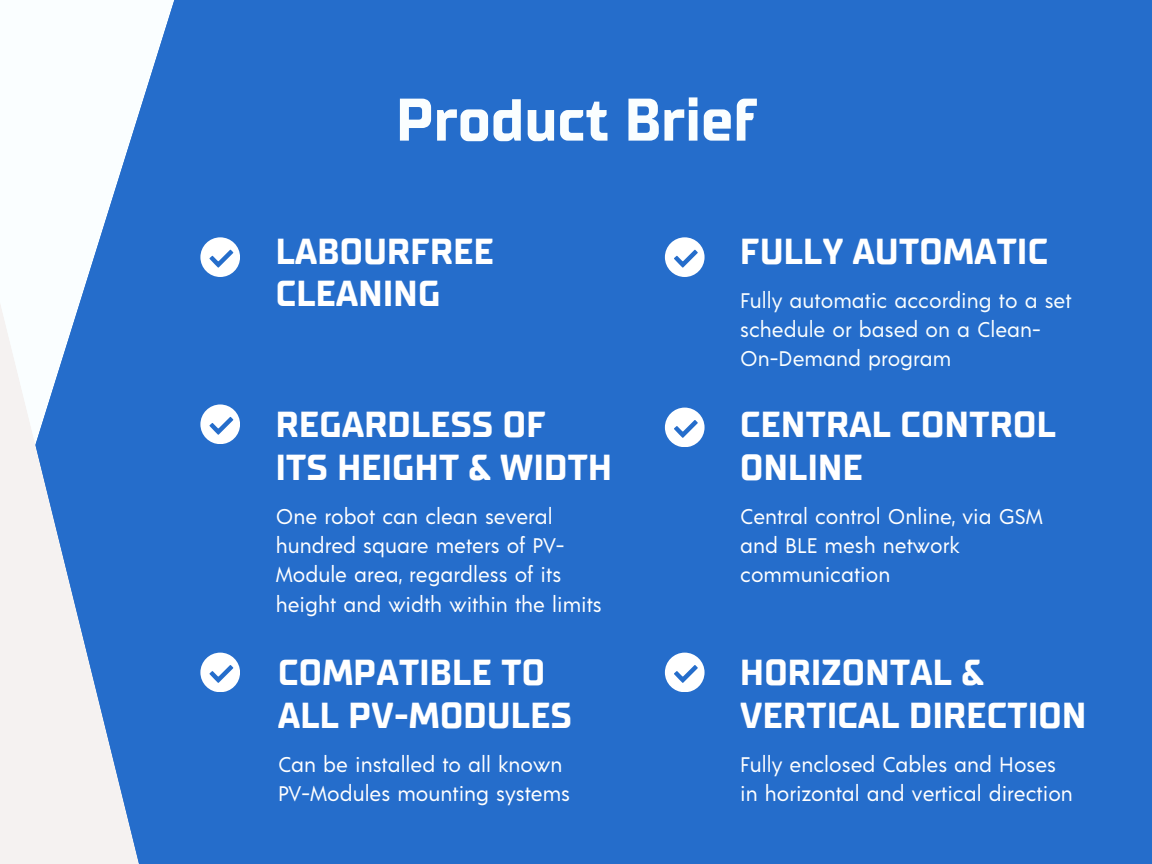
<style>
.page{position:relative;width:1152px;height:864px;background:#256dcb}
.page>*{position:absolute;margin:0;border:0;box-sizing:border-box;transform-origin:0 0}
.t1{font:700 60px "TT Supermolot Neue";color:#fafeff}
.t2{font:700 36px/42.8px "TT Supermolot Neue";letter-spacing:.01em;color:#fff}
.t3{font:21px/29.2px "Acre";color:#fff}
.t4{font:21px/29.2px "Acre";color:#fafeff}
</style>
<div class="page">
<svg style="left:0;top:0;width:174px;height:238px;fill:#fafeff"></svg>
<svg style="left:0;top:238px;width:139px;height:626px"></svg>
<svg style="left:200px;top:237px;width:40px;height:40px"></svg>
<svg style="left:200px;top:404px;width:40px;height:40px"></svg>
<svg style="left:200px;top:653px;width:40px;height:39px"></svg>
<svg style="left:665px;top:237px;width:39px;height:40px"></svg>
<svg style="left:665px;top:408px;width:39px;height:39px"></svg>
<svg style="left:665px;top:653px;width:39px;height:39px"></svg>
<h2 class="t1" style="left:396px;top:87px;width:361px">Product Brief</h2>
<p class="t2" style="left:276px;top:231px;width:219px">LABOURFREE<br>CLEANING</p>
<p class="t2" style="left:276px;top:404px;width:338px">REGARDLESS OF<br>ITS HEIGHT &amp; WIDTH</p>
<h1 class="t3" style="left:276px;top:503px;width:328px">One robot can clean several hundred square meters of PV-<br>Module area, regardless of its height and width within the limits</h1>
<h2 class="t2" style="left:278px;top:652px;width:295px">COMPATIBLE TO<br>ALL PV-MODULES</h2>
<p class="t3" style="left:278px;top:751px;width:294px">Can be installed to all known<br>PV-Modules mounting systems</p>
<p class="t2" style="left:740px;top:231px;width:309px">FULLY AUTOMATIC</p>
<p class="t4" style="left:740px;top:287px;width:333px">Fully automatic according to a set schedule or based on a Clean-<br>On-Demand program</p>
<h2 class="t2" style="left:740px;top:404px;width:317px">CENTRAL CONTROL<br>ONLINE</h2>
<p class="t3" style="left:740px;top:503px;width:304px">Central control Online, via GSM and BLE mesh network communication</p>
<h2 class="t2" style="left:740px;top:652px;width:347px">HORIZONTAL &amp;<br>VERTICAL DIRECTION</h2>
<p class="t3" style="left:740px;top:751px;width:334px">Fully enclosed Cables and Hoses in horizontal and vertical direction</p>
</div>
